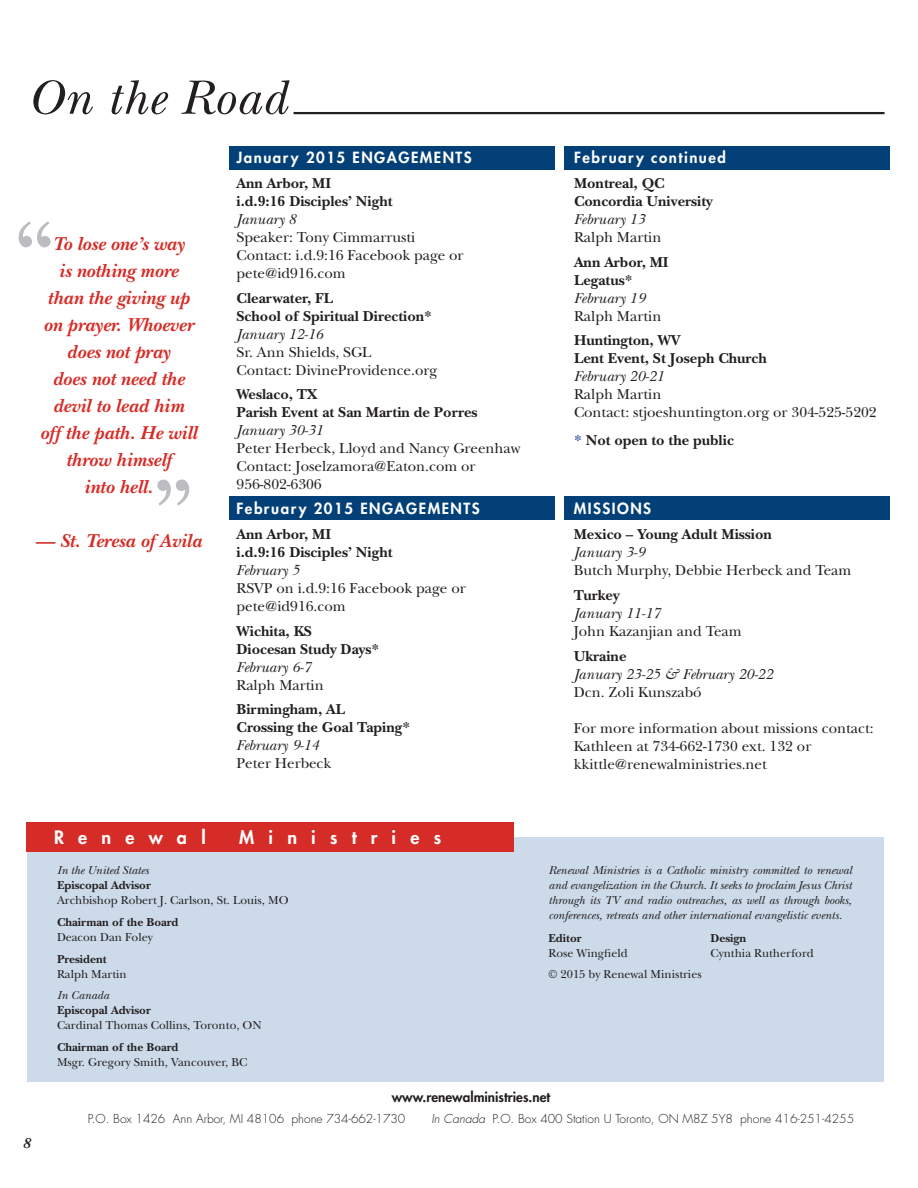
<style>
.page{position:relative;width:918px;height:1188px;background:#fff}
.page>*{position:absolute;margin:0;border:0;box-sizing:border-box;transform-origin:0 0}
.t1{font:108px "New Baskerville";color:#bcbdc0}
.t2{font:italic 50.25px "New Baskerville";letter-spacing:.02em;color:#231f20}
.t3{font:italic 700 19.5px/27px "New Baskerville";color:#d52c27;text-align:center}
.t4{font:800 18px "Futura";letter-spacing:.79em;color:#fff}
.t5{font:15px/18px "New Baskerville";color:#231f20}
.t6{font:700 15px/18px "New Baskerville";color:#231f20}
.t7{font:italic 15px "New Baskerville";color:#231f20}
.t8{font:800 15px "Futura";letter-spacing:.1em;color:#fff}
.t9{font:italic 700 15px "New Baskerville";color:#231f20}
.t10{font:800 13.5px "Futura";color:#231f20}
.t11{font:italic 12px/15px "New Baskerville";color:#231f20;text-align:justify}
.t12{font:12px "New Baskerville";color:#231f20}
.t13{font:300 12px "Futura";color:#231f20}
.t14{font:700 12px "New Baskerville";color:#231f20}
.s1{color:#28439b}
.s2{font-style:italic}
</style>
<div class="page">
<div style="left:230px;top:496px;width:325px;height:24px;background:#034078"></div>
<div style="left:187px;top:837px;width:644px;height:196px;background:#ccdaea"></div>
<div style="left:348px;top:1033px;width:483px;height:49px;background:#ccdaea"></div>
<div style="left:230px;top:146px;width:325px;height:23px;background:#034078"></div>
<div style="left:26px;top:822px;width:488px;height:30px;background:#d52c27"></div>
<hr style="left:294px;top:112px;width:591px;height:2px;background:#231f20">
<div style="left:564px;top:496px;width:326px;height:24px;background:#034078"></div>
<div style="left:564px;top:146px;width:326px;height:23px;background:#034078"></div>
<h2 class="t2" style="left:27px;top:68px;width:261px">On the Road</h2>
<h1 class="t1" style="left:13px;top:197px;width:45px">“</h1>
<h3 class="t3" style="left:40px;top:230px;width:159px">To lose one’s way<br>is nothing more than the giving up on prayer. Whoever does not pray<br>does not need the devil to lead him<br>off the path. He will throw himself<br>into hell.</h3>
<h1 class="t1" style="left:152px;top:455px;width:45px">”</h1>
<h3 class="t3" style="left:35px;top:527px;width:168px">— St. Teresa of Avila</h3>
<p class="t8" style="left:237px;top:148px;width:237px">January 2015 ENGAGEMENTS</p>
<p class="t6" style="left:237px;top:174px;width:158px">Ann Arbor, MI<br>i.d.9:16 Disciples’ Night</p>
<p class="t7" style="left:237px;top:210px;width:61px">January 8</p>
<p class="t5" style="left:237px;top:228px;width:229px">Speaker: Tony Cimmarrusti<br>Contact: i.d.9:16 Facebook page or pete@id916.com</p>
<p class="t6" style="left:237px;top:289px;width:197px">Clearwater, FL<br>School of Spiritual Direction*</p>
<p class="t7" style="left:237px;top:325px;width:88px">January 12-16</p>
<p class="t5" style="left:237px;top:343px;width:202px">Sr. Ann Shields, SGL<br>Contact: DivineProvidence.org</p>
<p class="t6" style="left:237px;top:386px;width:242px">Weslaco, TX<br>Parish Event at San Martin de Porres</p>
<p class="t7" style="left:237px;top:422px;width:88px">January 30-31</p>
<p class="t5" style="left:237px;top:440px;width:285px">Peter Herbeck, Lloyd and Nancy Greenhaw<br>Contact: Joselzamora@Eaton.com or<br>956-802-6306</p>
<p class="t8" style="left:237px;top:499px;width:245px">February 2015 ENGAGEMENTS</p>
<p class="t6" style="left:237px;top:525px;width:158px">Ann Arbor, MI<br>i.d.9:16 Disciples’ Night</p>
<p class="t7" style="left:237px;top:561px;width:65px">February 5</p>
<p class="t5" style="left:237px;top:579px;width:231px">RSVP on i.d.9:16 Facebook page or pete@id916.com</p>
<p class="t6" style="left:237px;top:622px;width:144px">Wichita, KS<br>Diocesan Study Days*</p>
<p class="t7" style="left:237px;top:658px;width:76px">February 6-7</p>
<p class="t5" style="left:237px;top:676px;width:89px">Ralph Martin</p>
<p class="t6" style="left:237px;top:701px;width:175px">Birmingham, AL<br>Crossing the Goal Taping*</p>
<p class="t7" style="left:237px;top:737px;width:84px">February 9-14</p>
<p class="t5" style="left:237px;top:755px;width:96px">Peter Herbeck</p>
<p class="t4" style="left:54px;top:826px;width:153px">Renewal</p>
<p class="t4" style="left:239px;top:826px;width:203px">Ministries</p>
<p class="t11" style="left:57px;top:863px;width:93px">In the United States</p>
<p class="t14" style="left:57px;top:878px;width:95px">Episcopal Advisor</p>
<p class="t12" style="left:57px;top:893px;width:233px">Archbishop Robert J. Carlson, St. Louis, MO</p>
<p class="t14" style="left:57px;top:915px;width:123px">Chairman of the Board</p>
<p class="t12" style="left:57px;top:930px;width:97px">Deacon Dan Foley</p>
<p class="t14" style="left:57px;top:952px;width:51px">President</p>
<p class="t12" style="left:57px;top:967px;width:71px">Ralph Martin</p>
<p class="t11" style="left:57px;top:988px;width:54px">In Canada</p>
<p class="t14" style="left:57px;top:1004px;width:95px">Episcopal Advisor</p>
<p class="t12" style="left:57px;top:1018px;width:206px">Cardinal Thomas Collins, Toronto, ON</p>
<p class="t14" style="left:57px;top:1040px;width:123px">Chairman of the Board</p>
<p class="t12" style="left:57px;top:1055px;width:192px">Msgr. Gregory Smith, Vancouver, BC</p>
<p class="t8" style="left:574px;top:148px;width:153px">February continued</p>
<p class="t6" style="left:574px;top:174px;width:140px">Montreal, QC<br>Concordia University</p>
<p class="t7" style="left:574px;top:210px;width:72px">February 13</p>
<p class="t5" style="left:574px;top:228px;width:89px">Ralph Martin</p>
<p class="t6" style="left:574px;top:253px;width:96px">Ann Arbor, MI<br>Legatus*</p>
<p class="t7" style="left:574px;top:289px;width:72px">February 19</p>
<p class="t5" style="left:574px;top:307px;width:89px">Ralph Martin</p>
<p class="t6" style="left:574px;top:332px;width:194px">Huntington, WV<br>Lent Event, St Joseph Church</p>
<p class="t7" style="left:574px;top:368px;width:92px">February 20-21</p>
<p class="t5" style="left:574px;top:386px;width:304px">Ralph Martin<br>Contact: stjoeshuntington.org or 304-525-5202</p>
<p class="t6" style="left:574px;top:431px;width:161px"><span class="s1">*</span> Not open to the public</p>
<p class="t8" style="left:574px;top:499px;width:79px">MISSIONS</p>
<p class="t6" style="left:574px;top:525px;width:200px">Mexico – Young Adult Mission</p>
<p class="t7" style="left:574px;top:544px;width:72px">January 3-9</p>
<p class="t5" style="left:574px;top:561px;width:279px">Butch Murphy, Debbie Herbeck and Team</p>
<p class="t6" style="left:574px;top:586px;width:47px">Turkey</p>
<p class="t7" style="left:574px;top:604px;width:88px">January 11-17</p>
<p class="t5" style="left:574px;top:622px;width:169px">John Kazanjian and Team</p>
<p class="t6" style="left:574px;top:647px;width:54px">Ukraine</p>
<p class="t7" style="left:574px;top:665px;width:201px">January 23-25 &amp; February 20-22</p>
<p class="t5" style="left:574px;top:683px;width:129px">Dcn. Zoli Kunszabó</p>
<p class="t5" style="left:574px;top:719px;width:301px">For more information about missions contact:<br>Kathleen at 734-662-1730 ext. 132 or kkittle@renewalministries.net</p>
<p class="t11" style="left:549px;top:863px;width:305px">Renewal Ministries is a Catholic ministry committed to renewal and evangelization in the Church. It seeks to proclaim Jesus Christ through its TV and radio outreaches, as well as through books, conferences, retreats and other international evangelistic events.</p>
<p class="t14" style="left:549px;top:931px;width:35px">Editor</p>
<p class="t14" style="left:711px;top:931px;width:37px">Design</p>
<p class="t12" style="left:549px;top:946px;width:81px">Rose Wingfield</p>
<p class="t12" style="left:711px;top:946px;width:105px">Cynthia Rutherford</p>
<p class="t12" style="left:549px;top:967px;width:155px">© 2015 by Renewal Ministries</p>
<p class="t9" style="left:23px;top:1134px;width:9px">8</p>
<p class="t10" style="left:392px;top:1089px;width:160px">www.renewalministries.net</p>
<p class="t13" style="left:88px;top:1112px;width:319px">P.O. Box 1426 Ann Arbor, MI 48106 phone 734-662-1730</p>
<p class="t13" style="left:431px;top:1112px;width:424px"><span class="s2">In Canada</span> P.O. Box 400 Station U Toronto, ON M8Z 5Y8 phone 416-251-4255</p>
</div>
